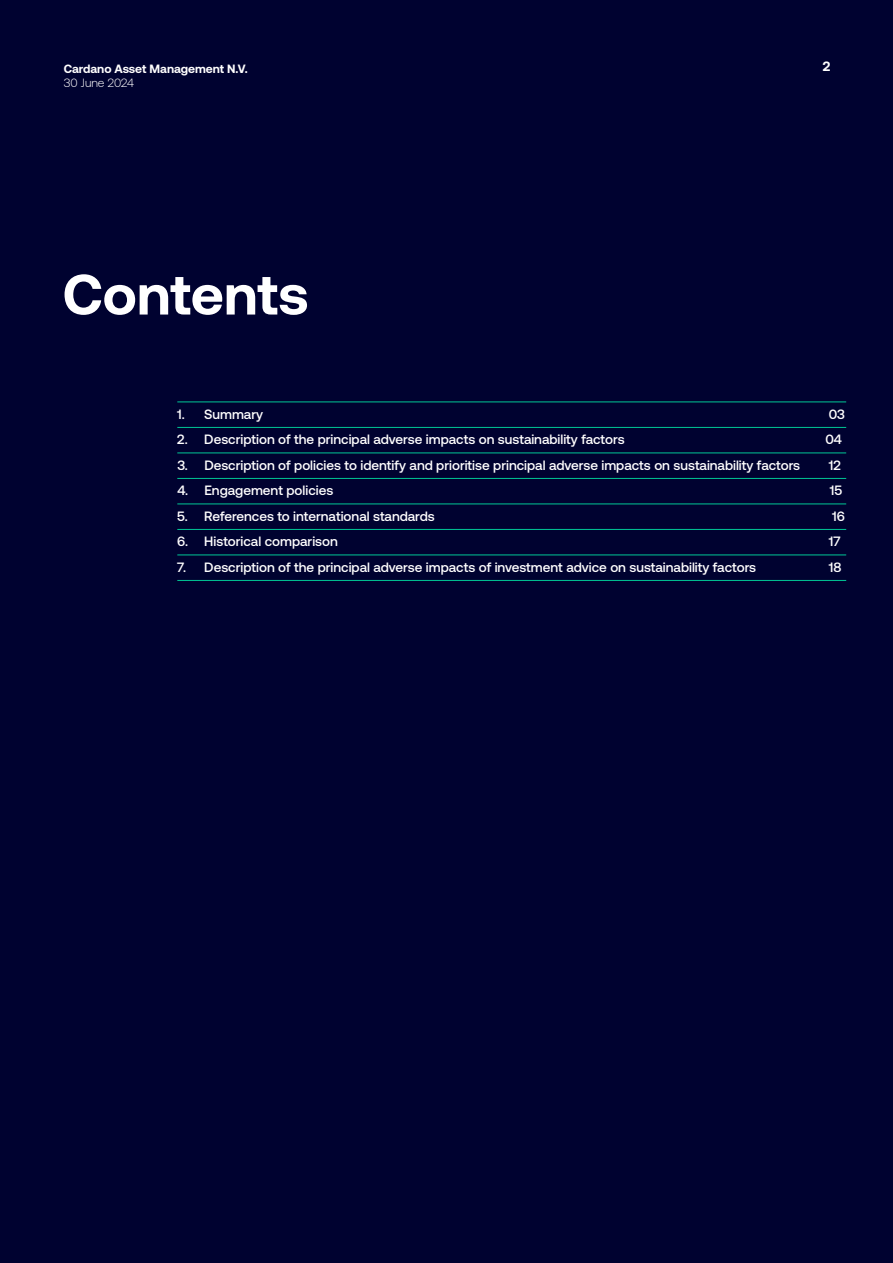
<style>
.page{position:relative;width:893px;height:1263px;background:#000230}
.page>*{position:absolute;margin:0;border:0;box-sizing:border-box;transform-origin:0 0}
.t1{font:700 57px "Aeonik";color:#fff}
.t2{font:500 13.5px "Aeonik";color:#fff}
.t3{font:700 13.5px "Aeonik";color:#fff}
.t4{font:700 12px "Aeonik";color:#fff}
.t5{font:300 12px "Aeonik";color:#fff}
</style>
<div class="page">
<hr style="left:177px;top:402px;width:669px;height:1px;background:#00c795">
<hr style="left:177px;top:427px;width:669px;height:1px;background:#00c795">
<hr style="left:177px;top:453px;width:669px;height:1px;background:#00c795">
<hr style="left:177px;top:478px;width:669px;height:1px;background:#00c795">
<hr style="left:177px;top:504px;width:669px;height:1px;background:#00c795">
<hr style="left:177px;top:529px;width:669px;height:1px;background:#00c795">
<hr style="left:177px;top:555px;width:669px;height:1px;background:#00c795">
<hr style="left:177px;top:580px;width:669px;height:1px;background:#00c795">
<p class="t4" style="left:64px;top:62px;width:186px">Cardano Asset Management N.V.</p>
<p class="t5" style="left:64px;top:76px;width:72px">30 June 2024</p>
<h1 class="t1" style="left:63px;top:262px;width:247px">Contents</h1>
<p class="t3" style="left:823px;top:59px;width:9px">2</p>
<p class="t2" style="left:177px;top:407px;width:87px">1. Summary</p>
<p class="t2" style="left:829px;top:407px;width:18px">03</p>
<p class="t2" style="left:177px;top:432px;width:449px">2. Description of the principal adverse impacts on sustainability factors</p>
<p class="t2" style="left:825px;top:432px;width:18px">04</p>
<p class="t2" style="left:177px;top:458px;width:624px">3. Description of policies to identify and prioritise principal adverse impacts on sustainability factors</p>
<p class="t2" style="left:829px;top:458px;width:13px">12</p>
<p class="t2" style="left:177px;top:483px;width:157px">4. Engagement policies</p>
<p class="t2" style="left:830px;top:483px;width:14px">15</p>
<p class="t2" style="left:177px;top:509px;width:259px">5. References to international standards</p>
<p class="t2" style="left:832px;top:509px;width:14px">16</p>
<p class="t2" style="left:177px;top:534px;width:162px">6. Historical comparison</p>
<p class="t2" style="left:829px;top:534px;width:13px">17</p>
<p class="t2" style="left:177px;top:560px;width:580px">7. Description of the principal adverse impacts of investment advice on sustainability factors</p>
<p class="t2" style="left:829px;top:560px;width:14px">18</p>
</div>
